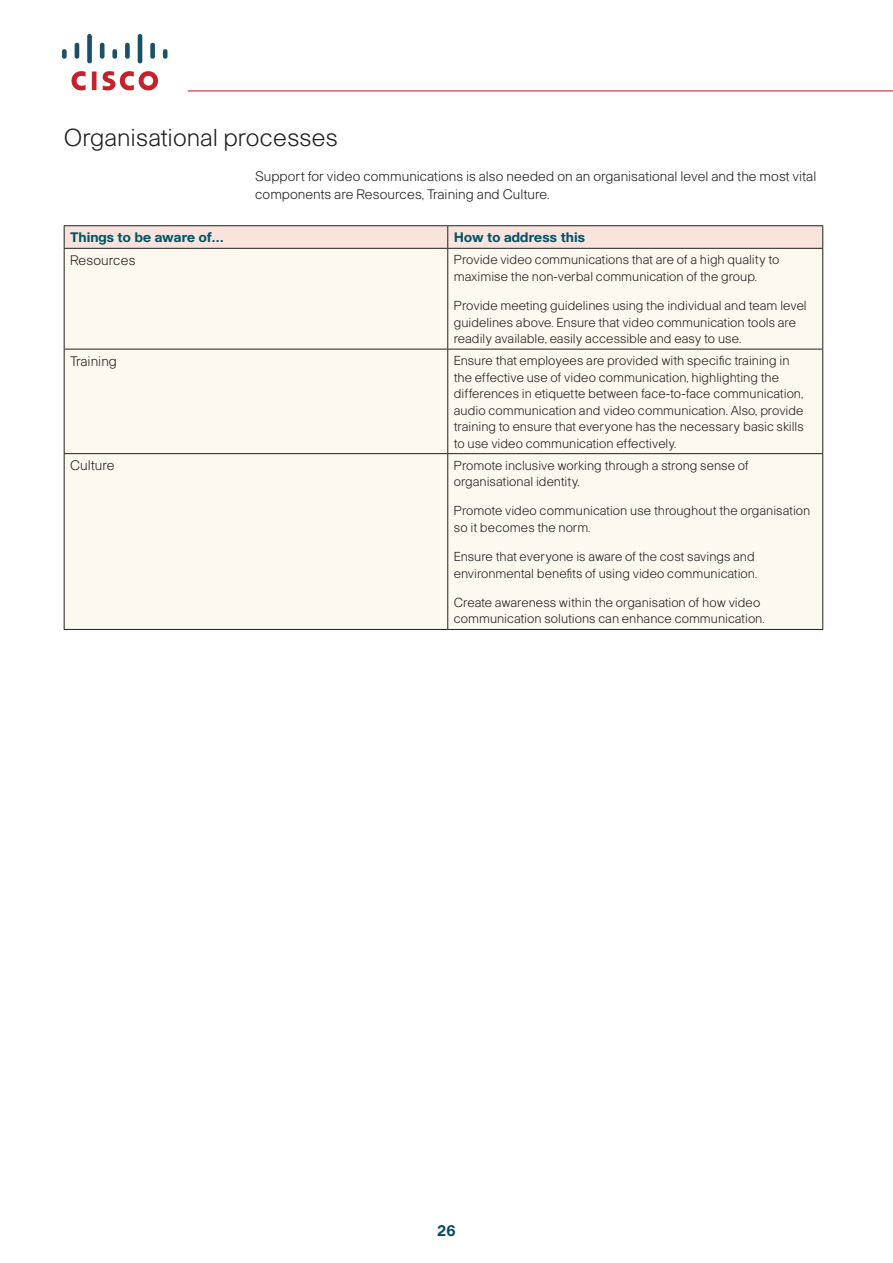
<style>
.page{position:relative;width:893px;height:1263px;background:#fff}
.page>*{position:absolute;margin:0;border:0;box-sizing:border-box;transform-origin:0 0}
.Headline{font:300 24px "Cisco";color:#231f20}
.folio{font:700 15px "Cisco";color:#004964}
.Body{font:300 13.5px/18px "Cisco";color:#231f20}
.Pullquote_Attribute{font:700 13.5px "Cisco";color:#005467}
.Body-2{font:300 12.75px/16.5px "Cisco";color:#231f20}
</style>
<div class="page">
<svg style="left:187px;top:90px;width:706px;height:2px"></svg>
<img style="left:62px;top:35px;width:106px;height:56px">
<div style="left:65px;top:249px;width:757px;height:380px;background:#fef9ef"></div>
<hr style="left:64px;top:225px;width:384px;height:1px;background:#231f20">
<hr style="left:448px;top:225px;width:375px;height:1px;background:#231f20">
<svg style="left:64px;top:226px;width:759px;height:22px;background:#f2ded8"></svg>
<hr style="left:64px;top:248px;width:384px;height:1px;background:#231f20">
<hr style="left:64px;top:249px;width:1px;height:100px;background:#231f20">
<hr style="left:448px;top:248px;width:375px;height:1px;background:#231f20">
<hr style="left:447px;top:249px;width:1px;height:100px;background:#231f20">
<hr style="left:822px;top:249px;width:1px;height:100px;background:#231f20">
<hr style="left:64px;top:349px;width:384px;height:1px;background:#231f20">
<hr style="left:64px;top:349px;width:1px;height:104px;background:#231f20">
<hr style="left:448px;top:349px;width:375px;height:1px;background:#231f20">
<hr style="left:447px;top:349px;width:1px;height:104px;background:#231f20">
<hr style="left:822px;top:349px;width:1px;height:104px;background:#231f20">
<hr style="left:64px;top:453px;width:384px;height:1px;background:#231f20">
<hr style="left:64px;top:454px;width:1px;height:175px;background:#231f20">
<hr style="left:448px;top:453px;width:375px;height:1px;background:#231f20">
<hr style="left:447px;top:454px;width:1px;height:175px;background:#231f20">
<hr style="left:822px;top:454px;width:1px;height:175px;background:#231f20">
<hr style="left:64px;top:629px;width:384px;height:1px;background:#231f20">
<hr style="left:448px;top:629px;width:375px;height:1px;background:#231f20">
<p class="Headline" style="left:64px;top:123px;width:276px">Organisational processes</p>
<p class="Body" style="left:255px;top:167px;width:563px">Support for video communications is also needed on an organisational level and the most vital components are Resources, Training and Culture.</p>
<p class="Pullquote_Attribute" style="left:70px;top:229px;width:155px">Things to be aware of…</p>
<p class="Pullquote_Attribute" style="left:454px;top:229px;width:133px">How to address this</p>
<p class="Body" style="left:70px;top:251px;width:67px">Resources</p>
<p class="Body-2" style="left:454px;top:251px;width:327px">Provide video communications that are of a high quality to maximise the non-verbal communication of the group.</p>
<p class="Body-2" style="left:454px;top:297px;width:354px">Provide meeting guidelines using the individual and team level guidelines above. Ensure that video communication tools are readily available, easily accessible and easy to use.</p>
<p class="Body" style="left:70px;top:352px;width:48px">Training</p>
<p class="Body-2" style="left:454px;top:352px;width:351px">Ensure that employees are provided with specific training in the effective use of video communication, highlighting the differences in etiquette between face-to-face communication, audio communication and video communication. Also, provide training to ensure that everyone has the necessary basic skills to use video communication effectively.</p>
<p class="Body" style="left:70px;top:456px;width:46px">Culture</p>
<p class="Body-2" style="left:454px;top:457px;width:296px">Promote inclusive working through a strong sense of organisational identity.</p>
<p class="Body-2" style="left:454px;top:502px;width:358px">Promote video communication use throughout the organisation so it becomes the norm.</p>
<p class="Body-2" style="left:454px;top:548px;width:305px">Ensure that everyone is aware of the cost savings and environmental benefits of using video communication.</p>
<p class="Body-2" style="left:454px;top:594px;width:312px">Create awareness within the organisation of how video communication solutions can enhance communication.</p>
<p class="folio" style="left:437px;top:1222px;width:21px">26</p>
</div>
